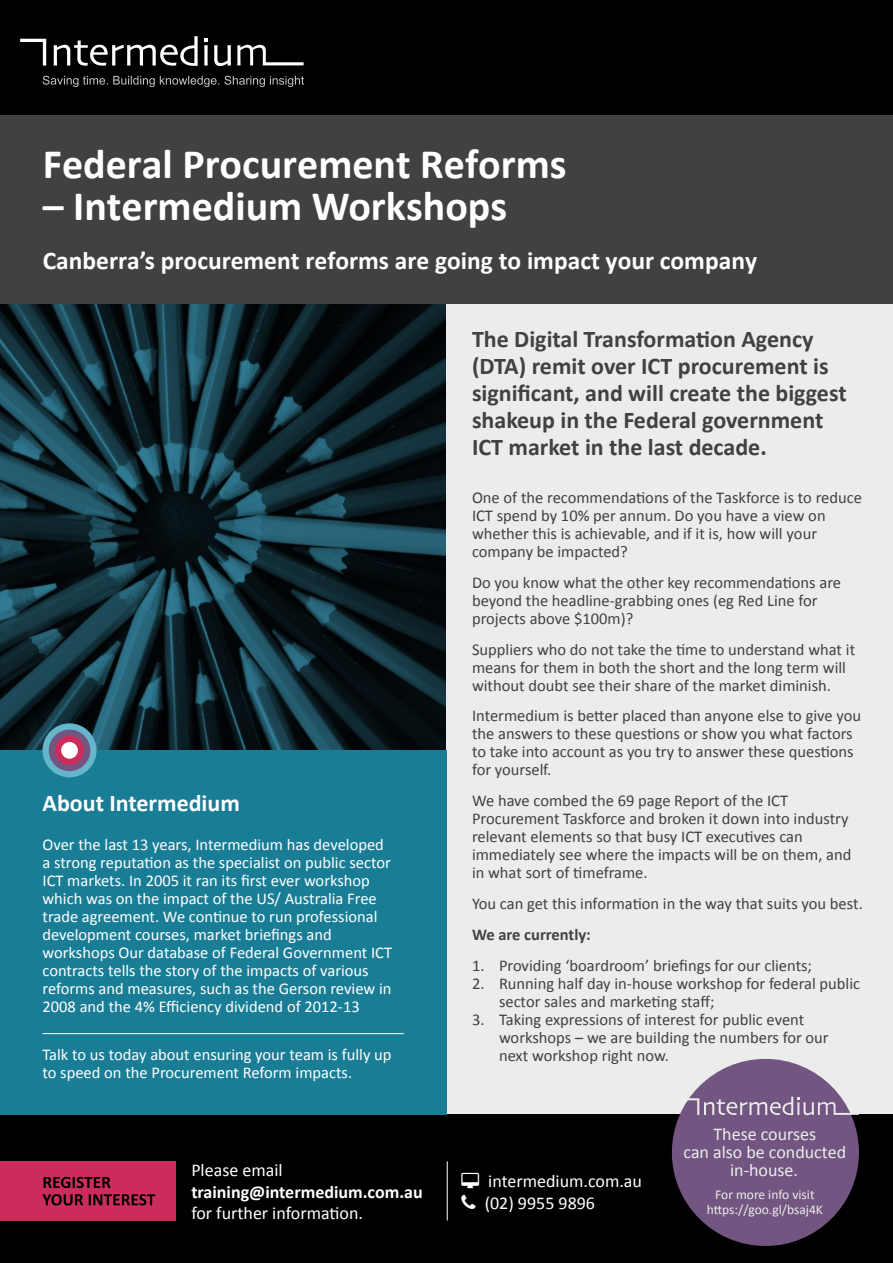
<style>
.page{position:relative;width:893px;height:1263px;background:#fff}
.page>*{position:absolute;margin:0;border:0;box-sizing:border-box;transform-origin:0 0}
.t1{font:700 42px "Calibri";color:#fff}
.t2{font:700 25.5px "Calibri";color:#fff}
.t3{font:700 24px/27px "Calibri";color:#404143}
.t4{font:700 24px "Calibri";color:#fff}
.t5{font:18px "Calibri";color:#fff}
.t6{font:18px/18px "Calibri";color:#ececec;text-align:center}
.t7{font:700 18px "Calibri";color:#fff}
.t8{font:16.5px/18px "Calibri";color:#404143}
.t9{font:16.5px/18px "Calibri";color:#fff}
.t10{font:700 16.5px "Calibri";color:#404143}
.t11{font:13.5px/15px "Calibri";color:#ececec;text-align:center}
</style>
<div class="page">
<img style="left:0;top:304px;width:446px;height:446px">
<div style="left:446px;top:304px;width:447px;height:811px;background:#ececec"></div>
<div style="left:0;top:115px;width:893px;height:189px;background:#404143"></div>
<div style="left:0;top:0;width:893px;height:115px;background:#000"></div>
<div style="left:0;top:1115px;width:893px;height:148px;background:#000"></div>
<svg style="left:54px;top:36px;width:144px;height:30px"></svg>
<svg style="left:204px;top:38px;width:4px;height:28px"></svg>
<svg style="left:214px;top:45px;width:17px;height:21px"></svg>
<svg style="left:20px;top:39px;width:26px;height:27px"></svg>
<svg style="left:237px;top:45px;width:67px;height:20px"></svg>
<svg style="left:43px;top:76px;width:261px;height:11px"></svg>
<div style="left:0;top:750px;width:446px;height:365px;background:#197d96"></div>
<hr style="left:43px;top:1033px;width:361px;height:1px;background:#fff">
<hr style="left:447px;top:1161px;width:1px;height:59px;background:#fff">
<div style="left:0;top:1161px;width:176px;height:59px;background:#cc2c5b"></div>
<div style="left:672px;top:1059px;width:187px;height:187px;background:#725681;border-radius:50%"></div>
<svg style="left:683px;top:1097px;width:176px;height:18px"></svg>
<div style="left:43px;top:723px;width:54px;height:54px;background:#65b5cb;border-radius:50%"></div>
<div style="left:49px;top:729px;width:41px;height:42px;background:#725681;border-radius:50%"></div>
<div style="left:55px;top:736px;width:29px;height:29px;background:#cc2c5b;border-radius:50%"></div>
<div style="left:61px;top:742px;width:17px;height:17px;background:#fff;border-radius:50%"></div>
<svg style="left:43px;top:1194px;width:112px;height:11px"></svg>
<svg style="left:44px;top:1177px;width:66px;height:11px"></svg>
<h1 class="t1" style="left:43px;top:137px;width:525px">Federal Procurement Reforms</h1>
<h1 class="t1" style="left:43px;top:189px;width:466px">– Intermedium Workshops</h1>
<h2 class="t2" style="left:43px;top:250px;width:716px">Canberra’s procurement reforms are going to impact your company</h2>
<h3 class="t4" style="left:43px;top:793px;width:199px">About Intermedium</h3>
<p class="t9" style="left:43px;top:837px;width:351px">Over the last 13 years, Intermedium has developed a strong reputation as the specialist on public sector ICT markets. In 2005 it ran its first ever workshop which was on the impact of the US/ Australia Free trade agreement. We continue to run professional development courses, market briefings and workshops Our database of Federal Government ICT contracts tells the story of the impacts of various reforms and measures, such as the Gerson review in 2008 and the 4% Efficiency dividend of 2012-13</p>
<p class="t9" style="left:43px;top:1047px;width:351px">Talk to us today about ensuring your team is fully up to speed on the Procurement Reform impacts.</p>
<p class="t5" style="left:191px;top:1163px;width:93px">Please email</p>
<p class="t7" style="left:191px;top:1184px;width:233px">training@intermedium.com.au</p>
<p class="t5" style="left:191px;top:1206px;width:173px">for further information.</p>
<h3 class="t3" style="left:472px;top:328px;width:376px">The Digital Transformation Agency (DTA) remit over ICT procurement is significant, and will create the biggest shakeup in the Federal government ICT market in the last decade.</h3>
<p class="t8" style="left:472px;top:490px;width:391px">One of the recommendations of the Taskforce is to reduce ICT spend by 10% per annum. Do you have a view on whether this is achievable, and if it is, how will your company be impacted?</p>
<p class="t8" style="left:472px;top:575px;width:371px">Do you know what the other key recommendations are beyond the headline-grabbing ones (eg Red Line for projects above $100m)?</p>
<p class="t8" style="left:472px;top:641px;width:385px">Suppliers who do not take the time to understand what it means for them in both the short and the long term will without doubt see their share of the market diminish.</p>
<p class="t8" style="left:472px;top:708px;width:391px">Intermedium is better placed than anyone else to give you the answers to these questions or show you what factors to take into account as you try to answer these questions for yourself.</p>
<p class="t8" style="left:472px;top:793px;width:381px">We have combed the 69 page Report of the ICT Procurement Taskforce and broken it down into industry relevant elements so that busy ICT executives can immediately see where the impacts will be on them, and in what sort of timeframe.</p>
<p class="t8" style="left:472px;top:896px;width:392px">You can get this information in the way that suits you best.</p>
<p class="t10" style="left:472px;top:927px;width:120px">We are currently:</p>
<p class="t8" style="left:472px;top:957px;width:342px">1. Providing ‘boardroom’ briefings for our clients;</p>
<p class="t8" style="left:499px;top:975px;width:363px;text-indent:-27px">2. Running half day in-house workshop for federal public sector sales and marketing staff;</p>
<p class="t8" style="left:499px;top:1011px;width:331px;text-indent:-27px">3. Taking expressions of interest for public event workshops – we are building the numbers for our next workshop right now.</p>
<p class="t5" style="left:488px;top:1174px;width:155px">intermedium.com.au</p>
<p class="t5" style="left:462px;top:1195px;width:135px">◻ (02) 9955 9896</p>
<p class="t6" style="left:683px;top:1126px;width:164px">These courses<br>can also be conducted in-house.</p>
<p class="t11" style="left:707px;top:1188px;width:118px">For more info visit https://goo.gl/bsaj4K</p>
</div>
